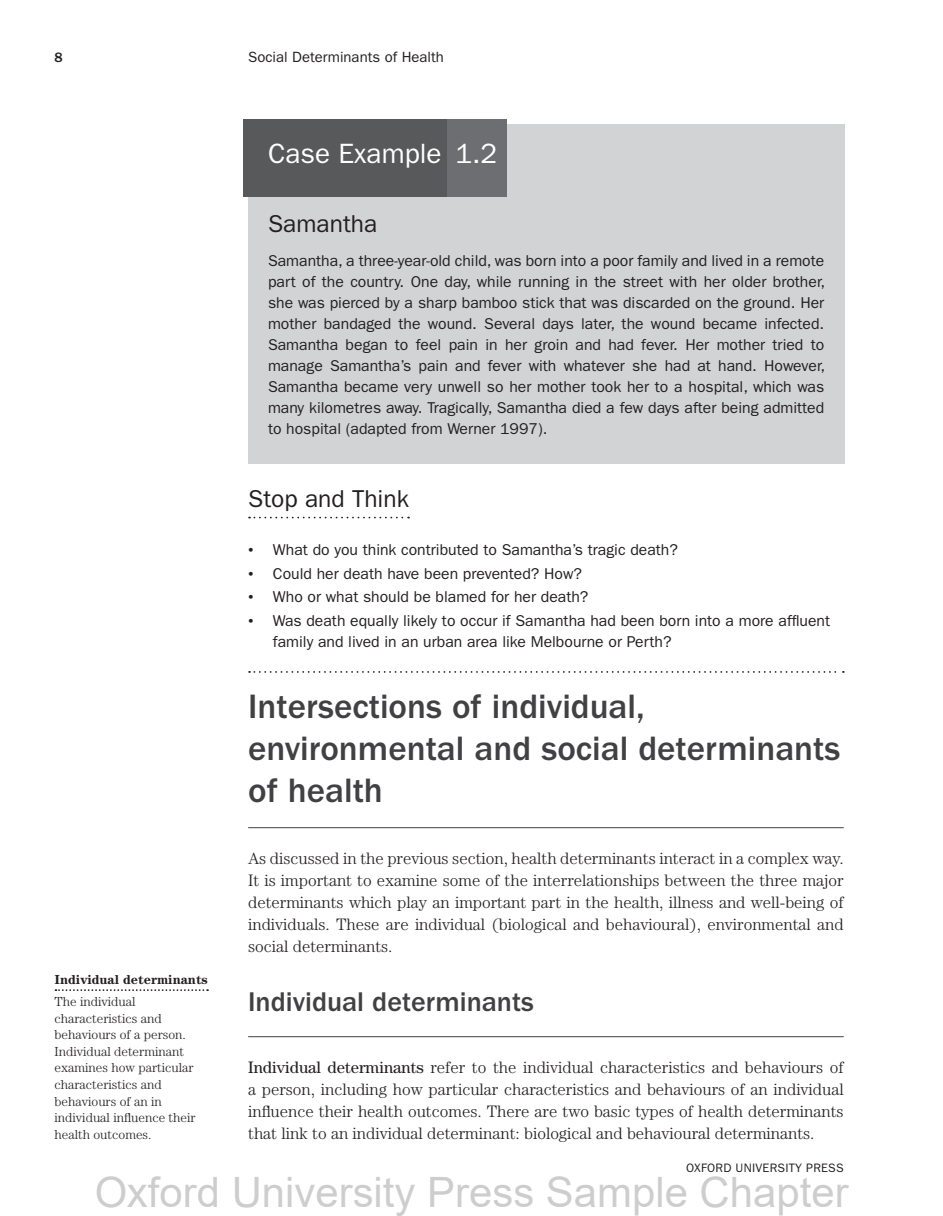
<style>
.page{position:relative;width:943px;height:1216px;background:#fff}
.page>*{position:absolute;margin:0;border:0;box-sizing:border-box;transform-origin:0 0}
.t1{font:41.82px "Arial";color:rgb(0 0 0/.2)}
.t2{font:500 35px/42px "ITC Franklin Gothic Std";color:#414042}
.t3{font:500 28px "ITC Franklin Gothic Std";color:#414042}
.t4{font:28px "ITC Franklin Gothic Std";color:#fff}
.t5{font:24.5px "ITC Franklin Gothic Std";color:#231f20}
.t6{font:300 16.62px/21.9px "Century Std";color:#231f20;text-align:justify}
.t7{font:15.75px/21px "ITC Franklin Gothic Std";color:#231f20;text-align:justify}
.t8{font:14.88px "ITC Franklin Gothic Std";color:#231f20}
.t9{font:500 14px "ITC Franklin Gothic Std";color:#231f20}
.t10{font:300 13.12px/16.6px "Century Std";color:#231f20}
.t11{font:700 13.12px "Century Std";color:#231f20}
.t12{font:12.25px "ITC Franklin Gothic Std";letter-spacing:.02em;color:#231f20}
.s1{font-family:"Bodoni MT Std"}
.s2{font-weight:400}
</style>
<div class="page">
<svg style="left:55px;top:989px;width:153px;height:1px"></svg>
<div style="left:248px;top:124px;width:596px;height:339px;background:#d1d3d4"></div>
<div style="left:243px;top:119px;width:263px;height:78px;background:#58595b"></div>
<div style="left:447px;top:119px;width:59px;height:78px;background:#6d6e71"></div>
<svg style="left:249px;top:516px;width:160px;height:2px"></svg>
<svg style="left:249px;top:671px;width:594px;height:1px"></svg>
<hr style="left:248px;top:827px;width:595px;height:1px;background:#414042">
<hr style="left:248px;top:1036px;width:595px;height:1px;background:#414042">
<p class="t9" style="left:55px;top:49px;width:10px">8</p>
<p class="t8" style="left:248px;top:48px;width:197px">Social Determinants of Health</p>
<h3 class="t4" style="left:268px;top:137px;width:175px">Case Example</h3>
<h3 class="t4" style="left:455px;top:137px;width:43px">1.2</h3>
<h3 class="t5" style="left:268px;top:210px;width:111px">Samantha</h3>
<p class="t7" style="left:268px;top:250px;width:558px">Samantha, a three-year-old child, was born into a poor family and lived in a remote part of the country. One day, while running in the street with her older brother, she was pierced by a sharp bamboo stick that was discarded on the ground. Her mother bandaged the wound. Several days later, the wound became infected.<br>Samantha began to feel pain in her groin and had fever. Her mother tried to manage Samantha’s pain and fever with whatever she had at hand. However, Samantha became very unwell so her mother took her to a hospital, which was many kilometres away. Tragically, Samantha died a few days after being admitted to hospital (adapted from Werner 1997).</p>
<h3 class="t5" style="left:248px;top:484px;width:162px">Stop and Think</h3>
<p class="t7" style="left:248px;top:539px;width:431px"><span class="s1">•</span> What do you think contributed to Samantha’s tragic death?</p>
<p class="t7" style="left:248px;top:563px;width:335px"><span class="s1">•</span> Could her death have been prevented? How?</p>
<p class="t7" style="left:248px;top:586px;width:342px"><span class="s1">•</span> Who or what should be blamed for her death?</p>
<p class="t7" style="left:273px;top:609px;width:558px;text-indent:-25px"><span class="s1">•</span> Was death equally likely to occur if Samantha had been born into a more affluent family and lived in an urban area like Melbourne or Perth?</p>
<h2 class="t2" style="left:248px;top:686px;width:593px">Intersections of individual, environmental and social determinants of health</h2>
<p class="t6" style="left:248px;top:847px;width:597px">As discussed in the previous section, health determinants interact in a complex way.<br>It is important to examine some of the interrelationships between the three major determinants which play an important part in the health, illness and well-being of individuals. These are individual (biological and behavioural), environmental and social determinants.</p>
<p class="t11" style="left:55px;top:971px;width:155px">Individual determinants</p>
<p class="t10" style="left:55px;top:992px;width:142px">The individual characteristics and behaviours of a person.<br>Individual determinant examines how particular characteristics and behaviours of an in individual influence their health outcomes.</p>
<h3 class="t3" style="left:248px;top:986px;width:287px">Individual determinants</h3>
<p class="t6" style="left:248px;top:1056px;width:597px"><span class="s2">Individual determinants</span> refer to the individual characteristics and behaviours of a person, including how particular characteristics and behaviours of an individual influence their health outcomes. There are two basic types of health determinants that link to an individual determinant: biological and behavioural determinants.</p>
<h1 class="t1" style="left:94px;top:1163px;width:755px">Oxford University Press Sample Chapter</h1>
<p class="t12" style="left:686px;top:1161px;width:159px">OXFORD UNIVERSITY PRESS</p>
</div>
